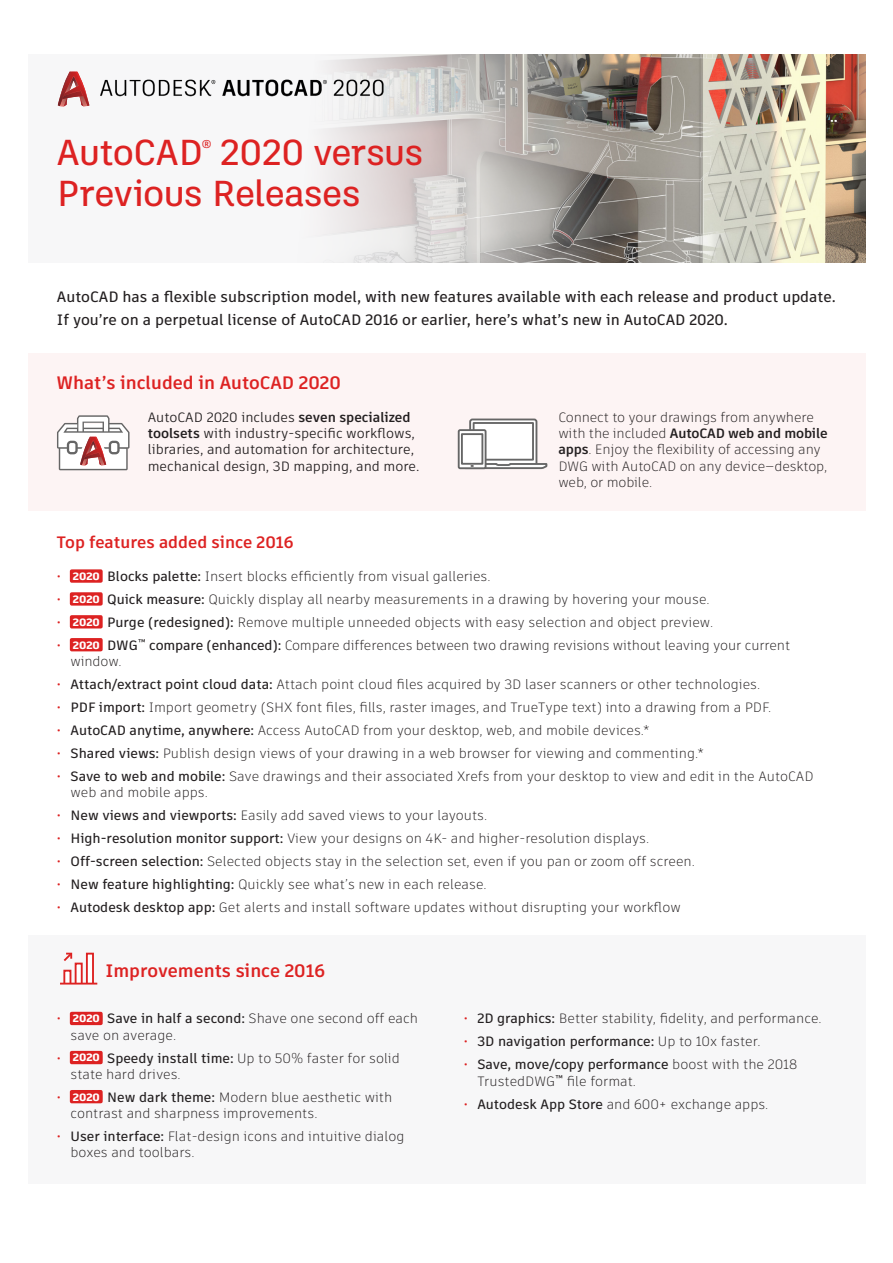
<style>
.page{position:relative;width:893px;height:1263px;background:#fff}
.page>*{position:absolute;margin:0;border:0;box-sizing:border-box;transform-origin:0 0}
.t1{font:500 36px/40.8px "Artifakt Legend";letter-spacing:-.02em;color:#d22}
.medium_body{font:700 18px "Artifakt Element";color:#d22}
.medium_body-2{font:700 16.5px "Artifakt Element";color:#d22}
.medium_body-3{font:500 15px/22.5px "Artifakt Element";color:#231f20}
.medium_body-4{font:300 13.5px/16.2px "Artifakt Element";color:#231f20}
.medium_body-5{font:13.5px/16.2px "Artifakt Element";color:#231f20}
.t2{font:500 13.5px "Artifakt Element";color:#231f20}
.t3{font:500 11.4px "Artifakt Legend";color:#d22}
.medium_body-6{font:900 10.65px "Artifakt Element";color:#fff;scale:1.06 1}
.s1{font-weight:700}
.s2{font-weight:400;color:#d22}
.s3{font-weight:700;color:#fff}
.s4{font-weight:500}
.s5{font-weight:700;color:#d22}
.s6{font-weight:300}
</style>
<div class="page">
<svg style="left:57px;top:54px;width:809px;height:209px"></svg>
<div style="left:29px;top:353px;width:837px;height:157px;background:#fdf4f4"></div>
<img style="left:97px;top:77px;width:346px;height:38px">
<svg style="left:57px;top:415px;width:73px;height:55px"></svg>
<svg style="left:58px;top:72px;width:31px;height:34px"></svg>
<div style="left:29px;top:935px;width:837px;height:249px;background:#f7f7f8"></div>
<div style="left:70px;top:569px;width:33px;height:14px;background:#d22;border-radius:2px"></div>
<div style="left:70px;top:592px;width:33px;height:14px;background:#d22;border-radius:2px"></div>
<div style="left:70px;top:615px;width:33px;height:13px;background:#d22;border-radius:2px"></div>
<div style="left:70px;top:638px;width:33px;height:13px;background:#d22;border-radius:2px"></div>
<div style="left:70px;top:1051px;width:33px;height:13px;background:#d22;border-radius:2px"></div>
<div style="left:70px;top:1090px;width:33px;height:13px;background:#d22;border-radius:2px"></div>
<div style="left:70px;top:1012px;width:33px;height:13px;background:#d22;border-radius:2px"></div>
<div style="left:64px;top:971px;width:6px;height:13px;background:#fff"></div>
<div style="left:76px;top:964px;width:6px;height:19px;background:#fff"></div>
<div style="left:87px;top:954px;width:6px;height:29px;background:#fff"></div>
<div style="left:63px;top:970px;width:8px;height:15px;border:2px solid #d22"></div>
<div style="left:75px;top:963px;width:8px;height:22px;border:2px solid #d22"></div>
<div style="left:86px;top:953px;width:8px;height:32px;border:2px solid #d22"></div>
<hr style="left:60px;top:983px;width:37px;height:1px;background:#d22">
<svg style="left:63px;top:952px;width:10px;height:9px"></svg>
<svg style="left:458px;top:418px;width:90px;height:52px"></svg>
<p class="t1" style="left:57px;top:132px;width:147px">AutoCAD</p>
<p class="t3" style="left:201px;top:136px;width:12px">®</p>
<p class="t1" style="left:57px;top:132px;width:368px;text-indent:164px">2020 versus<br>Previous Releases</p>
<p class="medium_body-3" style="left:57px;top:285px;width:780px">AutoCAD has a flexible subscription model, with new features available with each release and product update.<br>If you’re on a perpetual license of AutoCAD 2016 or earlier, here’s what’s new in AutoCAD 2020.</p>
<p class="medium_body" style="left:57px;top:370px;width:285px">What’s included in AutoCAD 2020</p>
<p class="medium_body-5" style="left:148px;top:409px;width:273px">AutoCAD 2020 includes <span class="s1">seven specialized toolsets</span> with industry-specific workflows, libraries, and automation for architecture, mechanical design, 3D mapping, and more.</p>
<p class="medium_body-4" style="left:558px;top:409px;width:271px">Connect to your drawings from anywhere with the included <span class="s1">AutoCAD web and mobile apps</span>. Enjoy the flexibility of accessing any DWG with AutoCAD on any device—desktop, web, or mobile.</p>
<p class="medium_body-2" style="left:57px;top:530px;width:238px">Top features added since 2016</p>
<p class="medium_body-4" style="left:57px;top:568px;width:435px"><span class="s2">•</span> <span class="s3">2020</span> <span class="s4">Blocks palette:</span> Insert blocks efficiently from visual galleries.</p>
<p class="medium_body-4" style="left:57px;top:591px;width:654px"><span class="s2">•</span> <span class="s3">2020</span> <span class="s4">Quick measure:</span> Quickly display all nearby measurements in a drawing by hovering your mouse.</p>
<p class="medium_body-4" style="left:57px;top:614px;width:658px"><span class="s2">•</span> <span class="s3">2020</span> <span class="s4">Purge (redesigned):</span> Remove multiple unneeded objects with easy selection and object preview.</p>
<p class="medium_body-4" style="left:70px;top:637px;width:721px;text-indent:-14px"><span class="s2">•</span> <span class="s3">2020</span> <span class="s4">DWG</span><sup>™</sup> <span class="s4">compare (enhanced):</span> Compare differences between two drawing revisions without leaving your current window.</p>
<p class="medium_body-4" style="left:57px;top:676px;width:705px"><span class="s2">•</span> <span class="s4">Attach/extract point cloud data:</span> Attach point cloud files acquired by 3D laser scanners or other technologies.</p>
<p class="medium_body-4" style="left:57px;top:699px;width:716px"><span class="s2">•</span> <span class="s4">PDF import:</span> Import geometry (SHX font files, fills, raster images, and TrueType text) into a drawing from a PDF.</p>
<p class="medium_body-4" style="left:57px;top:722px;width:594px"><span class="s2">•</span> <span class="s4">AutoCAD anytime, anywhere:</span> Access AutoCAD from your desktop, web, and mobile devices.*</p>
<p class="medium_body-4" style="left:57px;top:745px;width:648px"><span class="s2">•</span> <span class="s4">Shared views:</span> Publish design views of your drawing in a web browser for viewing and commenting.*</p>
<p class="medium_body-4" style="left:70px;top:768px;width:745px;text-indent:-14px"><span class="s2">•</span> <span class="s4">Save to web and mobile:</span> Save drawings and their associated Xrefs from your desktop to view and edit in the AutoCAD web and mobile apps.</p>
<p class="medium_body-4" style="left:57px;top:807px;width:432px"><span class="s2">•</span> <span class="s4">New views and viewports:</span> Easily add saved views to your layouts.</p>
<p class="medium_body-4" style="left:57px;top:830px;width:594px"><span class="s2">•</span> <span class="s4">High-resolution monitor support:</span> View your designs on 4K- and higher-resolution displays.</p>
<p class="medium_body-4" style="left:57px;top:853px;width:639px"><span class="s2">•</span> <span class="s4">Off-screen selection:</span> Selected objects stay in the selection set, even if you pan or zoom off screen.</p>
<p class="medium_body-4" style="left:57px;top:876px;width:431px"><span class="s2">•</span> <span class="s4">New feature highlighting:</span> Quickly see what’s new in each release.</p>
<p class="medium_body-4" style="left:57px;top:899px;width:625px"><span class="s2">•</span> <span class="s4">Autodesk desktop app:</span> Get alerts and install software updates without disrupting your workflow</p>
<p class="medium_body-6" style="left:73px;top:569px;width:27px">2020</p>
<p class="medium_body-6" style="left:73px;top:592px;width:27px">2020</p>
<p class="medium_body-6" style="left:73px;top:614px;width:27px">2020</p>
<p class="medium_body-6" style="left:73px;top:637px;width:27px">2020</p>
<p class="medium_body" style="left:105px;top:958px;width:221px">Improvements since 2016</p>
<p class="medium_body-4" style="left:70px;top:1011px;width:349px;text-indent:-14px"><span class="s2">•</span> <span class="s1">2020</span> <span class="s4">Save in half a second:</span> Shave one second off each save on average.</p>
<p class="medium_body-4" style="left:70px;top:1050px;width:331px;text-indent:-14px"><span class="s2">•</span> <span class="s5">2020</span> <span class="s4">Speedy install time:</span> Up to 50% faster for solid state hard drives.</p>
<p class="medium_body-4" style="left:70px;top:1089px;width:323px;text-indent:-14px"><span class="s2">•</span> <span class="s5">2020</span> <span class="s4">New dark theme:</span> Modern blue aesthetic with contrast and sharpness improvements.</p>
<p class="medium_body-4" style="left:70px;top:1128px;width:335px;text-indent:-14px"><span class="s2">•</span> <span class="s4">User interface:</span> Flat-design icons and intuitive dialog boxes and toolbars.</p>
<p class="medium_body-6" style="left:73px;top:1011px;width:27px">2020</p>
<p class="medium_body-4" style="left:464px;top:1011px;width:359px"><span class="s2">•</span> <span class="s4">2D graphics:</span> Better stability, fidelity, and performance.</p>
<p class="t2" style="left:464px;top:1032px;width:298px"><span class="s2">•</span> 3D navigation performance: <span class="s6">Up to 10x faster.</span></p>
<p class="medium_body-4" style="left:477px;top:1056px;width:322px;text-indent:-14px"><span class="s2">•</span> <span class="s4">Save, move/copy performance</span> boost with the 2018<br>TrustedDWG<sup>™</sup> file format.</p>
<p class="medium_body-4" style="left:464px;top:1096px;width:306px"><span class="s2">•</span> <span class="s4">Autodesk App Store</span> and 600+ exchange apps.</p>
<p class="medium_body-6" style="left:73px;top:1050px;width:27px">2020</p>
<p class="medium_body-6" style="left:73px;top:1089px;width:27px">2020</p>
</div>
